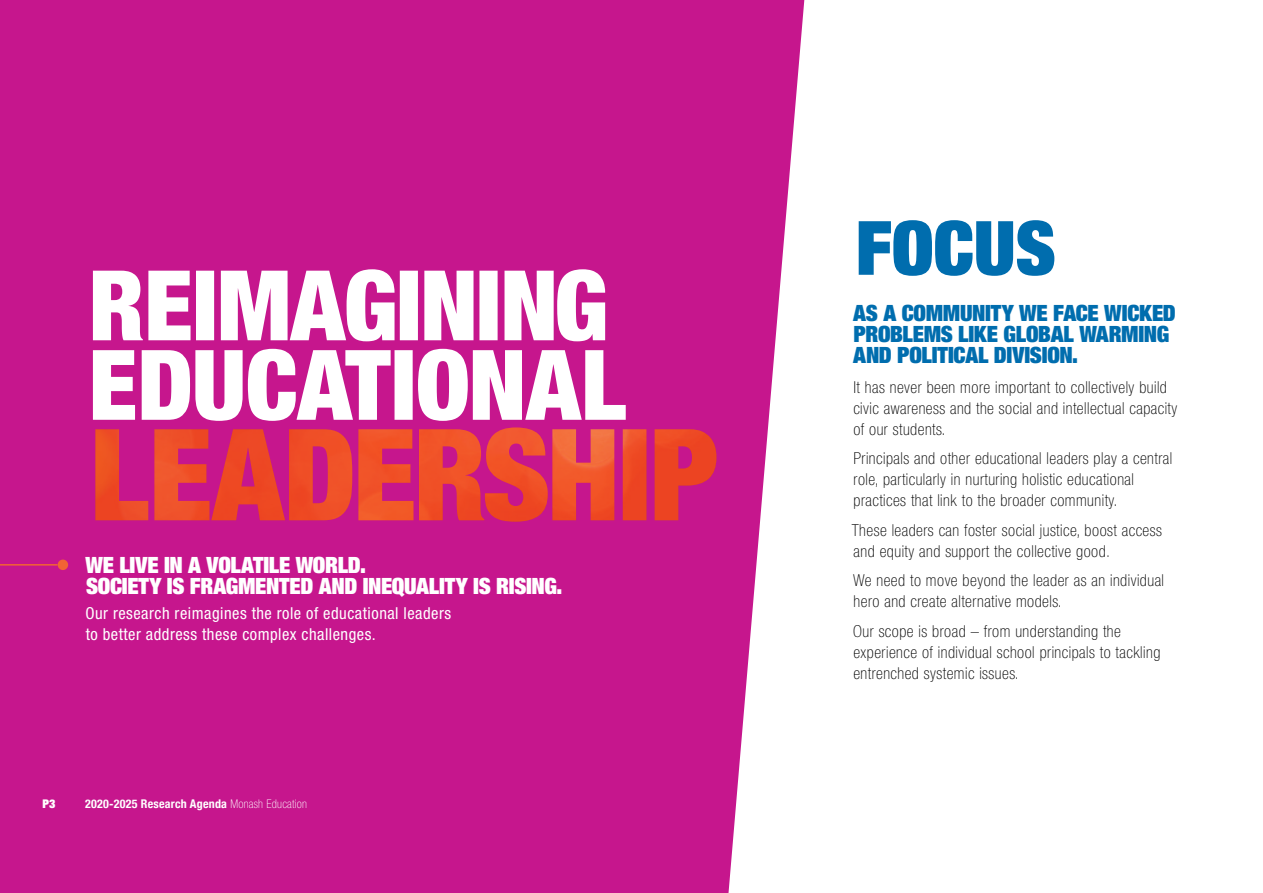
<style>
.page{position:relative;width:1263px;height:893px;background:#fff}
.page>*{position:absolute;margin:0;border:0;box-sizing:border-box;transform-origin:0 0}
.t1{font:900 expanded 75px "Helvetica Neue";color:#006dae}
.t2{font:900 expanded 22.5px/21px "Helvetica Neue";letter-spacing:-.015em;color:#006dae}
.t3{font:900 expanded 22.5px/21px "Helvetica Neue";letter-spacing:-.015em;color:#fff}
.t4{font:100 condensed 16.5px/21px "Helvetica Neue";letter-spacing:.03em;color:#000}
.t5{font:condensed 16.5px/21px "Helvetica Neue";letter-spacing:.03em;color:#fff}
.t6{font:700 condensed 12px "Helvetica Neue";letter-spacing:.02em;color:#fff}
.t7{font:900 expanded 12px "Helvetica Neue";color:#fff}
.s1{font-weight:100}
</style>
<div class="page">
<div style="left:0;top:0;width:804px;height:893px;background:#c6168d"></div>
<div style="left:58px;top:560px;width:10px;height:10px;background:#f26334;border-radius:50%"></div>
<hr style="left:0;top:564px;width:57px;height:2px;background:#f26334">
<svg style="left:95px;top:427px;width:116px;height:95px;background:#dd384f"></svg>
<img style="left:211px;top:427px;width:505px;height:95px">
<svg style="left:93px;top:349px;width:533px;height:72px"></svg>
<svg style="left:93px;top:269px;width:512px;height:72px"></svg>
<h2 class="t3" style="left:85px;top:553px;width:479px">WE LIVE IN A VOLATILE WORLD.<br>SOCIETY IS FRAGMENTED AND INEQUALITY IS RISING.</h2>
<p class="t5" style="left:85px;top:602px;width:367px">Our research reimagines the role of educational leaders to better address these complex challenges.</p>
<p class="t7" style="left:43px;top:796px;width:14px">P3</p>
<p class="t6" style="left:85px;top:794px;width:224px">2020-2025 Research Agenda <span class="s1">Monash Education</span></p>
<h1 class="t1" style="left:856px;top:200px;width:202px">FOCUS</h1>
<h2 class="t2" style="left:853px;top:302px;width:324px">AS A COMMUNITY WE FACE WICKED<br>PROBLEMS LIKE GLOBAL WARMING<br>AND POLITICAL DIVISION.</h2>
<p class="t4" style="left:853px;top:376px;width:325px">It has never been more important to collectively build civic awareness and the social and intellectual capacity of our students.</p>
<p class="t4" style="left:853px;top:448px;width:320px">Principals and other educational leaders play a central role, particularly in nurturing holistic educational practices that link to the broader community.</p>
<p class="t4" style="left:852px;top:519px;width:312px">These leaders can foster social justice, boost access and equity and support the collective good.</p>
<p class="t4" style="left:853px;top:570px;width:312px">We need to move beyond the leader as an individual hero and create alternative models.</p>
<p class="t4" style="left:853px;top:620px;width:309px">Our scope is broad – from understanding the experience of individual school principals to tackling entrenched systemic issues.</p>
</div>
